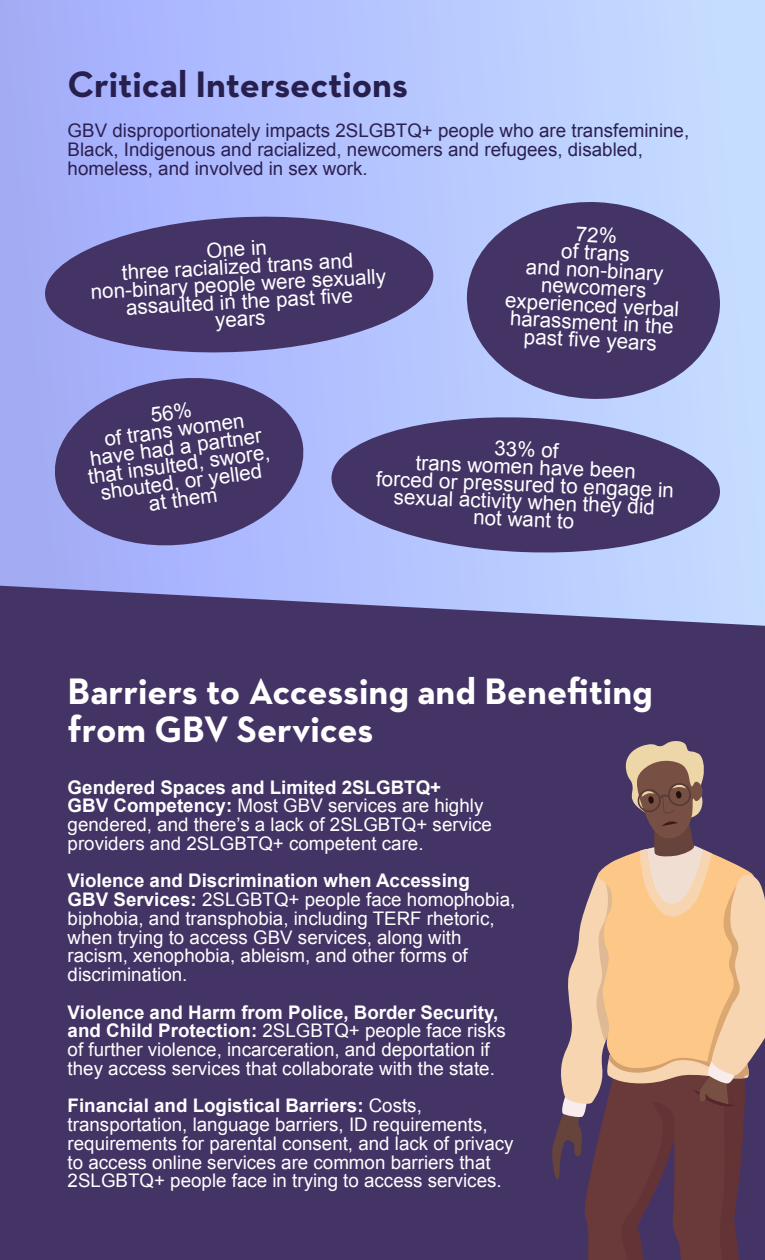
<style>
.page{position:relative;width:765px;height:1260px;background:#fff}
.page>*{position:absolute;margin:0;border:0;box-sizing:border-box;transform-origin:0 0}
.t1{font:700 37.5px/37.5px "Neutraface 2 Text";color:#fff}
.t2{font:700 37.5px "Neutraface 2 Text";color:#27204e}
.t3{font:20.62px/17.5px "Arial";color:#fff;text-align:center}
.t4{font:18.75px/18.8px "Arial";color:#fff}
.t5{font:18.75px/18.8px "Arial";color:#2c2050}
.s1{font-weight:700}
</style>
<div class="page">
<div style="left:0;top:0;width:765px;height:1260px;background:linear-gradient(to right,#a2abfb,#c7dfff)"></div>
<svg style="left:43px;top:212px;width:392px;height:145px;background:#615990"></svg>
<svg style="left:49px;top:370px;width:260px;height:183px;background:#645d95"></svg>
<svg style="left:464px;top:199px;width:259px;height:203px;background:#635c8d"></svg>
<svg style="left:330px;top:414px;width:391px;height:142px;background:#635c8e"></svg>
<div style="left:0;top:586px;width:765px;height:674px;background:#443466"></div>
<svg style="left:551px;top:740px;width:214px;height:520px;background:#94726f"></svg>
<p class="t2" style="left:67px;top:60px;width:342px">Critical Intersections</p>
<p class="t5" style="left:68px;top:122px;width:623px">GBV disproportionately impacts 2SLGBTQ+ people who are transfeminine,<br>Black, Indigenous and racialized, newcomers and refugees, disabled, homeless, and involved in sex work.</p>
<p class="t3" style="left:89px;top:248px;width:297px;rotate:-3deg">One in<br>three racialized trans and non-binary people were sexually assaulted in the past fi ve<br>years</p>
<p class="t3" style="left:509px;top:222px;width:176px;rotate:3deg">72%<br>of trans<br>and non-binary newcomers experienced verbal harassment in the past fi ve years</p>
<p class="t3" style="left:80px;top:417px;width:185px;rotate:-8deg">56%<br>of trans women have had a partner that insulted, swore, shouted, or yelled at them</p>
<p class="t3" style="left:378px;top:435px;width:300px;rotate:2deg">33% of<br>trans women have been<br>forced or pressured to engage in sexual activity when they did<br>not want to</p>
<p class="t1" style="left:68px;top:672px;width:587px">Barriers to Accessing and Benefiting from GBV Services</p>
<p class="t4" style="left:68px;top:778px;width:426px"><span class="s1">Gendered Spaces and Limited 2SLGBTQ+<br>GBV Competency:</span> Most GBV services are highly gendered, and there’s a lack of 2SLGBTQ+ service providers and 2SLGBTQ+ competent care.</p>
<p class="t4" style="left:68px;top:872px;width:449px"><span class="s1">Violence and Discrimination when Accessing<br>GBV Services:</span> 2SLGBTQ+ people face homophobia, biphobia, and transphobia, including TERF rhetoric, when trying to access GBV services, along with racism, xenophobia, ableism, and other forms of discrimination.</p>
<p class="t4" style="left:68px;top:1003px;width:440px"><span class="s1">Violence and Harm from Police, Border Security, and Child Protection:</span> 2SLGBTQ+ people face risks of further violence, incarceration, and deportation if they access services that collaborate with the state.</p>
<p class="t4" style="left:68px;top:1097px;width:448px"><span class="s1">Financial and Logistical Barriers:</span> Costs, transportation, language barriers, ID requirements, requirements for parental consent, and lack of privacy to access online services are common barriers that 2SLGBTQ+ people face in trying to access services.</p>
</div>
